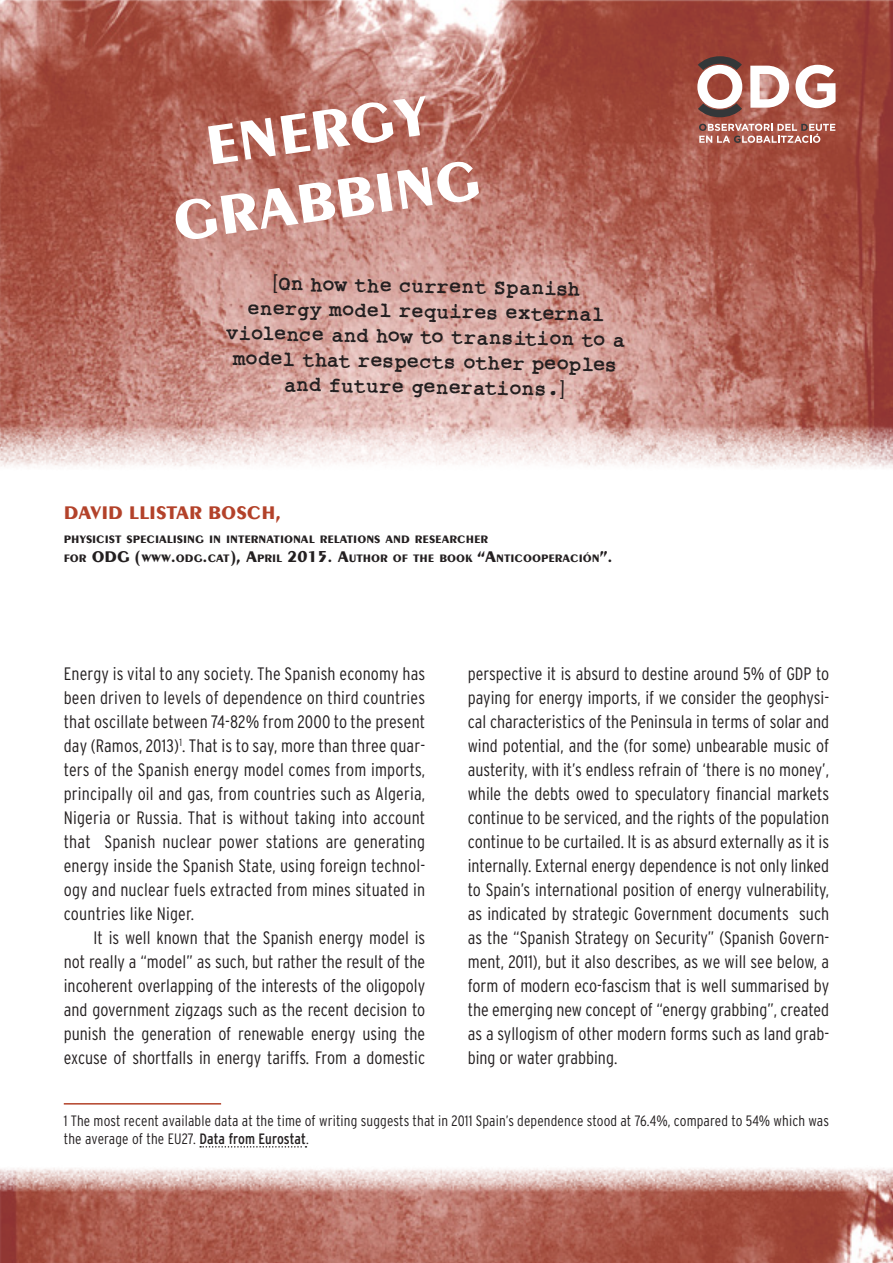
<style>
.page{position:relative;width:893px;height:1263px;background:#fff}
.page>*{position:absolute;margin:0;border:0;box-sizing:border-box;transform-origin:0 0}
.t1{font:700 58.95px/70.7px "Peignot";color:#fff;text-align:center}
.t2{font:700 21px/25.2px "Rough Typewriter";color:#231f20;text-align:center}
.t3{font:700 19.5px "Peignot";color:#b3422a}
.txt_n{font:300 condensed 18px/24px "Interstate";color:#231f20;text-align:justify}
.txt_n1{font:300 condensed 18px/24px "Interstate";letter-spacing:.01em;color:#231f20;text-align:justify}
.txt_n-2{font:300 condensed 15px/18px "Interstate";letter-spacing:.01em;color:#231f20}
.t4{font:700 11.55px/19.8px "Peignot";color:#231f20}
.s1{font-family:"Frutiger";font-weight:400;font-stretch:condensed}
.s2{font-size:16.5px}
.s3{font-weight:400}
</style>
<div class="page">
<img style="left:0;top:0;width:893px;height:468px">
<svg style="left:699px;top:124px;width:136px;height:19px;background:#bc847a"></svg>
<svg style="left:697px;top:56px;width:45px;height:61px"></svg>
<svg style="left:750px;top:66px;width:39px;height:42px"></svg>
<svg style="left:795px;top:65px;width:41px;height:43px"></svg>
<hr style="left:64px;top:1103px;width:157px;height:1px;background:#b3422a">
<svg style="left:200px;top:1146px;width:106px;height:1px"></svg>
<img style="left:0;top:1168px;width:893px;height:95px">
<p class="t1" style="left:158px;top:117px;width:312px;rotate:-8deg">ENERGY<br>GRABBING</p>
<p class="t2" style="left:227px;top:271px;width:401px;rotate:1deg"><span class="s1">[</span>On how the current Spanish<br>energy model requires external violence and how to transition to a model that respects other peoples and future generations.<span class="s1">]</span></p>
<p class="t3" style="left:64px;top:501px;width:219px">DAVID LLISTAR BOSCH,</p>
<p class="t4" style="left:64px;top:529px;width:426px">PHYSICIST SPECIALISING IN INTERNATIONAL RELATIONS AND RESEARCHER<br>FOR <span class="s2">ODG</span></p>
<p class="t4" style="left:135px;top:549px;width:479px"><span class="s2">(</span>WWW<span class="s2">.</span>ODG<span class="s2">.</span>CAT<span class="s2">), A</span>PRIL <span class="s2">2015. A</span>UTHOR OF THE BOOK <span class="s2">“A</span>NTICOOPERACIÓN<span class="s2">”.</span></p>
<p class="txt_n1" style="left:64px;top:661px;width:363px">Energy is vital to any society. The Spanish economy has been driven to levels of dependence on third countries that oscillate between 74-82% from 2000 to the present day (Ramos, 2013)<sup>1</sup>. That is to say, more than three quar&shy;ters of the Spanish energy model comes from imports, principally oil and gas, from countries such as Algeria, Nigeria or Russia. That is without taking into account that Spanish nuclear power stations are generating energy inside the Spanish State, using foreign technol&shy;ogy and nuclear fuels extracted from mines situated in countries like Niger.</p>
<p class="txt_n" style="left:64px;top:925px;width:363px;text-indent:30px">It is well known that the Spanish energy model is not really a “model” as such, but rather the result of the incoherent overlapping of the interests of the oligopoly and government zigzags such as the recent decision to punish the generation of renewable energy using the excuse of shortfalls in energy tariffs. From a domestic</p>
<p class="txt_n" style="left:468px;top:661px;width:363px">perspective it is absurd to destine around 5% of GDP to paying for energy imports, if we consider the geophysi&shy;cal characteristics of the Peninsula in terms of solar and wind potential, and the (for some) unbearable music of austerity, with it’s endless refrain of ‘there is no money’, while the debts owed to speculatory financial markets continue to be serviced, and the rights of the population continue to be curtailed. It is as absurd externally as it is internally. External energy dependence is not only linked to Spain’s international position of energy vulnerability, as indicated by strategic Government documents such as the “Spanish Strategy on Security” (Spanish Govern&shy;ment, 2011), but it also describes, as we will see below, a form of modern eco-fascism that is well summarised by the emerging new concept of “energy grabbing”, created as a syllogism of other modern forms such as land grab&shy;bing or water grabbing.</p>
<p class="txt_n-2" style="left:64px;top:1111px;width:767px">1 The most recent available data at the time of writing suggests that in 2011 Spain’s dependence stood at 76.4%, compared to 54% which was the average of the EU27. <span class="s3">Data from Eurostat</span>.</p>
</div>
